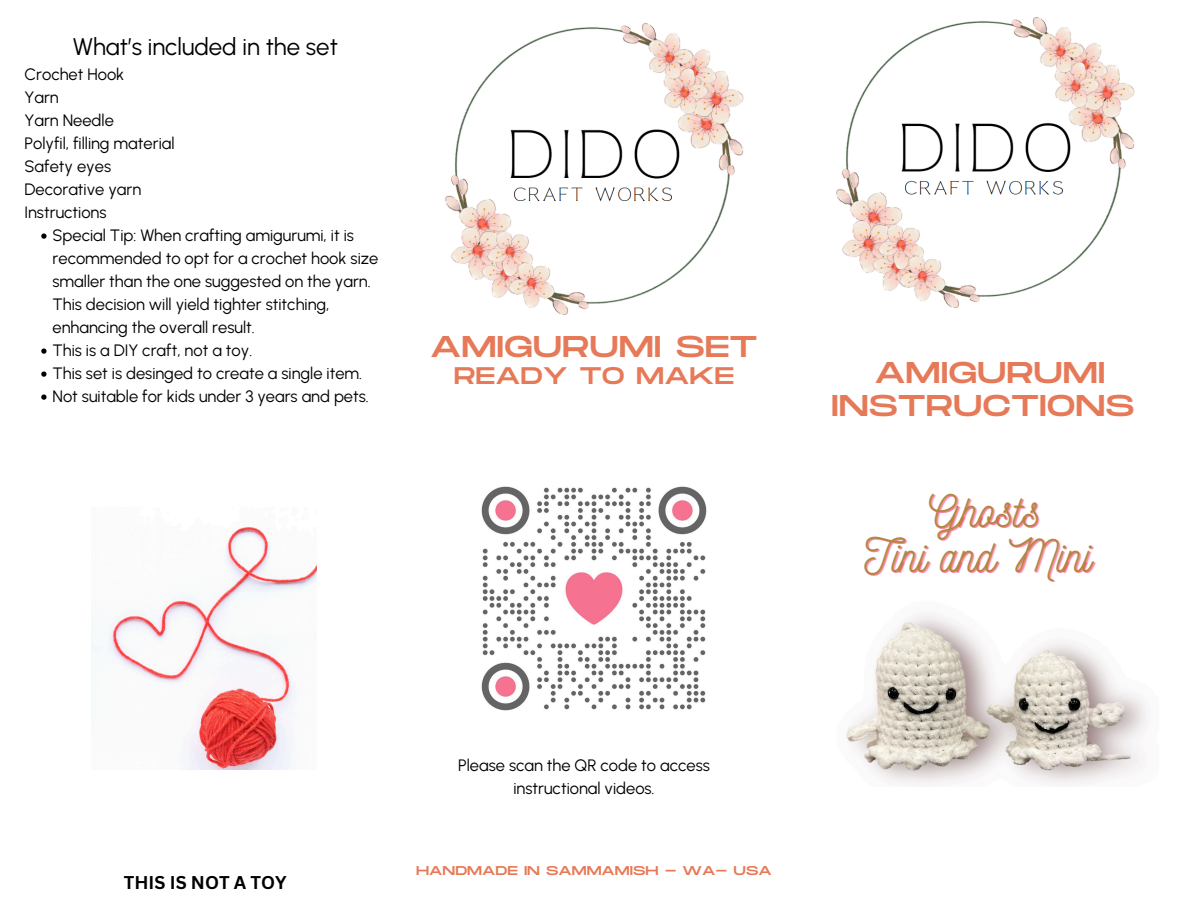
<style>
.page{position:relative;width:1188px;height:918px;background:#fff}
.page>*{position:absolute;margin:0;border:0;box-sizing:border-box;transform-origin:0 0}
.t1{font:45px "Nickainley";color:#b1873e}
.t2{font:30px/32.7px "Monument Extended";color:#e67957;text-align:center}
.t3{font:24px "Urbanist";color:#000}
.t4{font:24px "Monument Extended";color:#e67957}
.t5{font:700 18px "Canva Sans";color:#000}
.t6{font:16.5px/23px "Urbanist";color:#000}
.t7{font:12.75px "Monument Extended";color:#e67957}
</style>
<div class="page">
<img style="left:836px;top:17px;width:299px;height:291px">
<img style="left:846px;top:615px;width:300px;height:169px">
<img style="left:445px;top:23px;width:299px;height:292px">
<img style="left:92px;top:526px;width:224px;height:244px">
<img style="left:481px;top:486px;width:226px;height:225px">
<svg style="left:41px;top:233px;width:6px;height:6px"></svg>
<svg style="left:41px;top:348px;width:6px;height:6px"></svg>
<svg style="left:41px;top:371px;width:6px;height:6px"></svg>
<svg style="left:41px;top:394px;width:6px;height:6px"></svg>
<p class="t3" style="left:73px;top:32px;width:267px">What’s included in the set</p>
<p class="t6" style="left:25px;top:63px;width:152px">Crochet Hook<br>Yarn<br>Yarn Needle<br>Polyfil, filling material<br>Safety eyes<br>Decorative yarn<br>Instructions</p>
<h2 class="t6" style="left:53px;top:224px;width:327px">Special Tip: When crafting amigurumi, it is recommended to opt for a crochet hook size smaller than the one suggested on the yarn.<br>This decision will yield tighter stitching, enhancing the overall result.</h2>
<p class="t6" style="left:53px;top:339px;width:201px">This is a DIY craft, not a toy.</p>
<h2 class="t6" style="left:53px;top:362px;width:311px">This set is desinged to create a single item.</h2>
<p class="t6" style="left:53px;top:385px;width:318px">Not suitable for kids under 3 years and pets.</p>
<p class="t2" style="left:430px;top:332px;width:329px">AMIGURUMI SET</p>
<p class="t4" style="left:454px;top:363px;width:282px">READY TO MAKE</p>
<h4 class="t2" style="left:831px;top:358px;width:305px">AMIGURUMI<br>INSTRUCTIONS</h4>
<p class="t1" style="left:929px;top:482px;width:113px">Ghosts</p>
<p class="t1" style="left:864px;top:527px;width:229px">Tini and Mini</p>
<h1 class="t5" style="left:124px;top:870px;width:164px">THIS IS NOT A TOY</h1>
<p class="t6" style="left:458px;top:754px;width:253px;line-height:22.5px;text-align:center">Please scan the QR code to access instructional videos.</p>
<h4 class="t7" style="left:416px;top:863px;width:357px">HANDMADE IN SAMMAMISH - WA- USA</h4>
</div>
